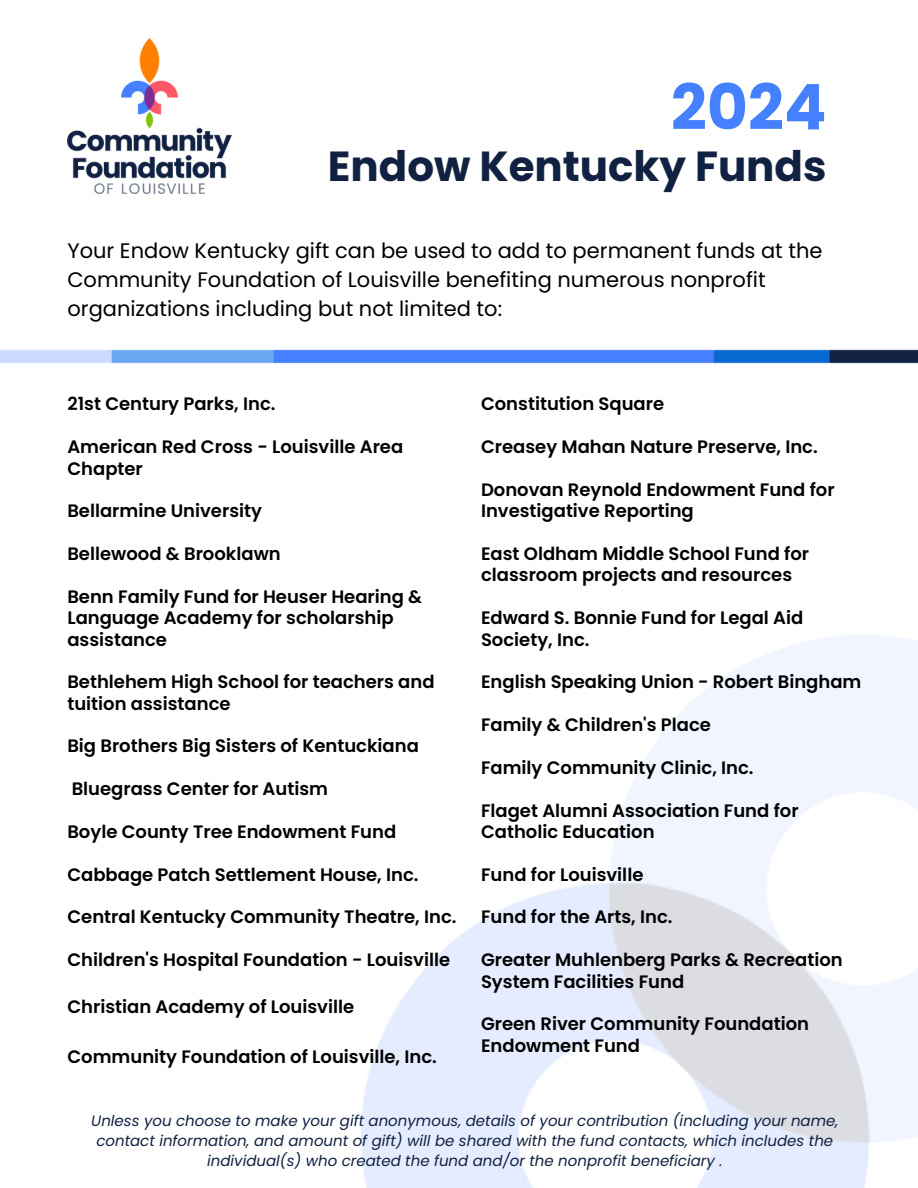
<style>
.page{position:relative;width:918px;height:1188px;background:#fff}
.page>*{position:absolute;margin:0;border:0;box-sizing:border-box;transform-origin:0 0}
.t1{font:700 63px "Poppins";color:#4480ff}
.t2{font:700 42px "Poppins";color:#112142}
.t3{font:21px/29.2px "Poppins";color:#000}
.t4{font:600 18px/21.3px "Poppins";color:#000}
.t5{font:italic 15px/20.2px "Poppins";color:#112142;text-align:center}
</style>
<div class="page">
<img style="left:67px;top:38px;width:165px;height:155px">
<img style="left:0;top:349px;width:918px;height:15px">
<p class="t1" style="left:671px;top:63px;width:157px">2024</p>
<p class="t2" style="left:328px;top:137px;width:500px">Endow Kentucky Funds</p>
<h2 class="t3" style="left:67px;top:236px;width:757px">Your Endow Kentucky gift can be used to add to permanent funds at the<br>Community Foundation of Louisville benefiting numerous nonprofit organizations including but not limited to:</h2>
<h3 class="t4" style="left:67px;top:393px;width:210px">21st Century Parks, Inc.</h3>
<h3 class="t4" style="left:67px;top:436px;width:337px">American Red Cross - Louisville Area<br>Chapter</h3>
<h3 class="t4" style="left:67px;top:500px;width:196px">Bellarmine University</h3>
<h3 class="t4" style="left:67px;top:543px;width:215px">Bellewood &amp; Brooklawn</h3>
<h3 class="t4" style="left:67px;top:586px;width:356px">Benn Family Fund for Heuser Hearing &amp;<br>Language Academy for scholarship assistance</h3>
<h3 class="t4" style="left:67px;top:671px;width:369px">Bethlehem High School for teachers and tuition assistance</h3>
<h3 class="t4" style="left:67px;top:735px;width:353px">Big Brothers Big Sisters of Kentuckiana</h3>
<h3 class="t4" style="left:72px;top:778px;width:258px">Bluegrass Center for Autism</h3>
<h3 class="t4" style="left:67px;top:821px;width:330px">Boyle County Tree Endowment Fund</h3>
<h3 class="t4" style="left:67px;top:864px;width:353px">Cabbage Patch Settlement House, Inc.</h3>
<h3 class="t4" style="left:67px;top:906px;width:391px">Central Kentucky Community Theatre, Inc.</h3>
<h3 class="t4" style="left:67px;top:949px;width:384px">Children's Hospital Foundation - Louisville</h3>
<h3 class="t4" style="left:67px;top:996px;width:288px">Christian Academy of Louisville</h3>
<h3 class="t4" style="left:67px;top:1046px;width:371px">Community Foundation of Louisville, Inc.</h3>
<h3 class="t4" style="left:481px;top:393px;width:185px">Constitution Square</h3>
<h3 class="t4" style="left:481px;top:436px;width:338px">Creasey Mahan Nature Preserve, Inc.</h3>
<h3 class="t4" style="left:481px;top:479px;width:355px">Donovan Reynold Endowment Fund for<br>Investigative Reporting</h3>
<h3 class="t4" style="left:481px;top:543px;width:330px">East Oldham Middle School Fund for classroom projects and resources</h3>
<h3 class="t4" style="left:481px;top:607px;width:324px">Edward S. Bonnie Fund for Legal Aid<br>Society, Inc.</h3>
<h3 class="t4" style="left:481px;top:671px;width:382px">English Speaking Union - Robert Bingham</h3>
<h3 class="t4" style="left:481px;top:714px;width:231px">Family &amp; Children's Place</h3>
<h3 class="t4" style="left:481px;top:757px;width:274px">Family Community Clinic, Inc.</h3>
<h3 class="t4" style="left:481px;top:800px;width:319px">Flaget Alumni Association Fund for<br>Catholic Education</h3>
<h3 class="t4" style="left:481px;top:864px;width:164px">Fund for Louisville</h3>
<h3 class="t4" style="left:481px;top:906px;width:193px">Fund for the Arts, Inc.</h3>
<h3 class="t4" style="left:481px;top:949px;width:363px">Greater Muhlenberg Parks &amp; Recreation<br>System Facilities Fund</h3>
<p class="t4" style="left:481px;top:1013px;width:330px">Green River Community Foundation<br>Endowment Fund</p>
<h3 class="t5" style="left:91px;top:1111px;width:749px">Unless you choose to make your gift anonymous, details of your contribution (including your name, contact information, and amount of gift) will be shared with the fund contacts, which includes the individual(s) who created the fund and/or the nonprofit beneficiary .</h3>
</div>
